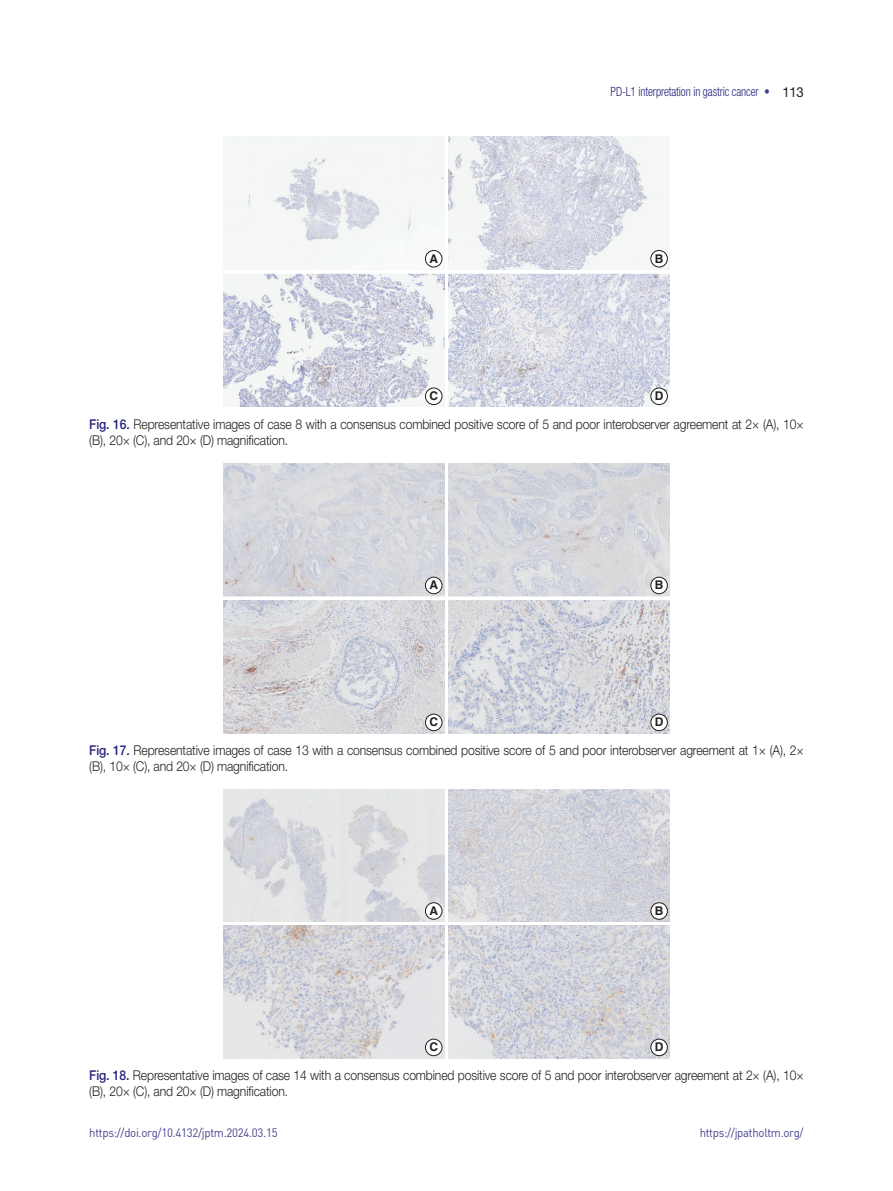
<style>
.page{position:relative;width:893px;height:1191px;background:#fff}
.page>*{position:absolute;margin:0;border:0;box-sizing:border-box;transform-origin:0 0}
.t1{font:300 13.5px/16.2px "Helvetica Neue LT Std";letter-spacing:-.01em;color:#231f20;scale:.9 1}
.t2{font:300 condensed 12.75px "Helvetica Neue LT Std";letter-spacing:-.01em;color:#26237b;scale:.9 1}
.t3{font:12px "Dinreg";letter-spacing:-.025em;color:#45428b;scale:.95 1}
.t4{font:700 12px "Helvetica LT Std";color:#231f20}
.s1{color:#45428b}
.s2{font-weight:400;font-stretch:normal;font-size:13.8px;color:#231f20}
.s3{font-weight:500;color:#26237b}
</style>
<div class="page">
<img style="left:223px;top:136px;width:221px;height:133px">
<img style="left:223px;top:274px;width:221px;height:133px">
<img style="left:449px;top:274px;width:221px;height:133px">
<img style="left:449px;top:136px;width:221px;height:133px">
<div style="left:425px;top:250px;width:17px;height:17px;background:#fff;border-radius:50%"></div>
<div style="left:425px;top:250px;width:17px;height:17px;border:1px solid #231f20;border-radius:50%"></div>
<div style="left:651px;top:250px;width:16px;height:17px;background:#fff;border-radius:50%"></div>
<div style="left:651px;top:250px;width:17px;height:17px;border:1px solid #231f20;border-radius:50%"></div>
<div style="left:425px;top:388px;width:17px;height:16px;background:#fff;border-radius:50%"></div>
<div style="left:425px;top:388px;width:17px;height:17px;border:1px solid #231f20;border-radius:50%"></div>
<div style="left:651px;top:388px;width:16px;height:16px;background:#fff;border-radius:50%"></div>
<div style="left:651px;top:388px;width:17px;height:17px;border:1px solid #231f20;border-radius:50%"></div>
<img style="left:223px;top:463px;width:221px;height:133px">
<img style="left:223px;top:600px;width:221px;height:133px">
<img style="left:449px;top:463px;width:221px;height:133px">
<img style="left:449px;top:600px;width:221px;height:133px">
<div style="left:425px;top:577px;width:17px;height:17px;background:#fff;border-radius:50%"></div>
<div style="left:425px;top:577px;width:17px;height:17px;border:1px solid #231f20;border-radius:50%"></div>
<div style="left:651px;top:577px;width:16px;height:17px;background:#fff;border-radius:50%"></div>
<div style="left:651px;top:577px;width:17px;height:17px;border:1px solid #231f20;border-radius:50%"></div>
<div style="left:425px;top:714px;width:17px;height:16px;background:#fff;border-radius:50%"></div>
<div style="left:425px;top:714px;width:17px;height:17px;border:1px solid #231f20;border-radius:50%"></div>
<div style="left:651px;top:714px;width:16px;height:16px;background:#fff;border-radius:50%"></div>
<div style="left:651px;top:714px;width:17px;height:17px;border:1px solid #231f20;border-radius:50%"></div>
<img style="left:223px;top:789px;width:221px;height:132px">
<img style="left:223px;top:926px;width:221px;height:132px">
<img style="left:449px;top:926px;width:221px;height:132px">
<img style="left:449px;top:789px;width:221px;height:132px">
<div style="left:425px;top:902px;width:17px;height:17px;background:#fff;border-radius:50%"></div>
<div style="left:425px;top:902px;width:17px;height:17px;border:1px solid #231f20;border-radius:50%"></div>
<div style="left:651px;top:902px;width:16px;height:17px;background:#fff;border-radius:50%"></div>
<div style="left:651px;top:902px;width:17px;height:17px;border:1px solid #231f20;border-radius:50%"></div>
<div style="left:425px;top:1039px;width:17px;height:16px;background:#fff;border-radius:50%"></div>
<div style="left:425px;top:1039px;width:17px;height:17px;border:1px solid #231f20;border-radius:50%"></div>
<div style="left:651px;top:1039px;width:16px;height:16px;background:#fff;border-radius:50%"></div>
<div style="left:651px;top:1039px;width:17px;height:17px;border:1px solid #231f20;border-radius:50%"></div>
<p class="t2" style="left:611px;top:84px;width:216px">PD-L1 interpretation in gastric cancer <span class="s1">•</span> <span class="s2">113</span></p>
<p class="t4" style="left:429px;top:251px;width:10px">A</p>
<p class="t4" style="left:655px;top:251px;width:10px">B</p>
<p class="t4" style="left:429px;top:389px;width:10px">C</p>
<p class="t4" style="left:655px;top:389px;width:10px">D</p>
<p class="t1" style="left:89px;top:415px;width:795px"><span class="s3">Fig. 16.</span> Representative images of case 8 with a consensus combined positive score of 5 and poor interobserver agreement at 2× (A), 10× (B), 20× (C), and 20× (D) magnification.</p>
<p class="t4" style="left:429px;top:578px;width:10px">A</p>
<p class="t4" style="left:655px;top:578px;width:10px">B</p>
<p class="t4" style="left:429px;top:715px;width:10px">C</p>
<p class="t4" style="left:655px;top:715px;width:10px">D</p>
<p class="t1" style="left:89px;top:741px;width:795px"><span class="s3">Fig. 17.</span> Representative images of case 13 with a consensus combined positive score of 5 and poor interobserver agreement at 1× (A), 2× (B), 10× (C), and 20× (D) magnification.</p>
<p class="t4" style="left:429px;top:903px;width:10px">A</p>
<p class="t4" style="left:655px;top:903px;width:10px">B</p>
<p class="t4" style="left:429px;top:1039px;width:10px">C</p>
<p class="t4" style="left:655px;top:1039px;width:10px">D</p>
<p class="t1" style="left:89px;top:1066px;width:795px"><span class="s3">Fig. 18.</span> Representative images of case 14 with a consensus combined positive score of 5 and poor interobserver agreement at 2× (A), 10× (B), 20× (C), and 20× (D) magnification.</p>
<p class="t3" style="left:89px;top:1125px;width:200px">https://doi.org/10.4132/jptm.2024.03.15</p>
<p class="t3" style="left:700px;top:1125px;width:111px">https://jpatholtm.org/</p>
</div>
